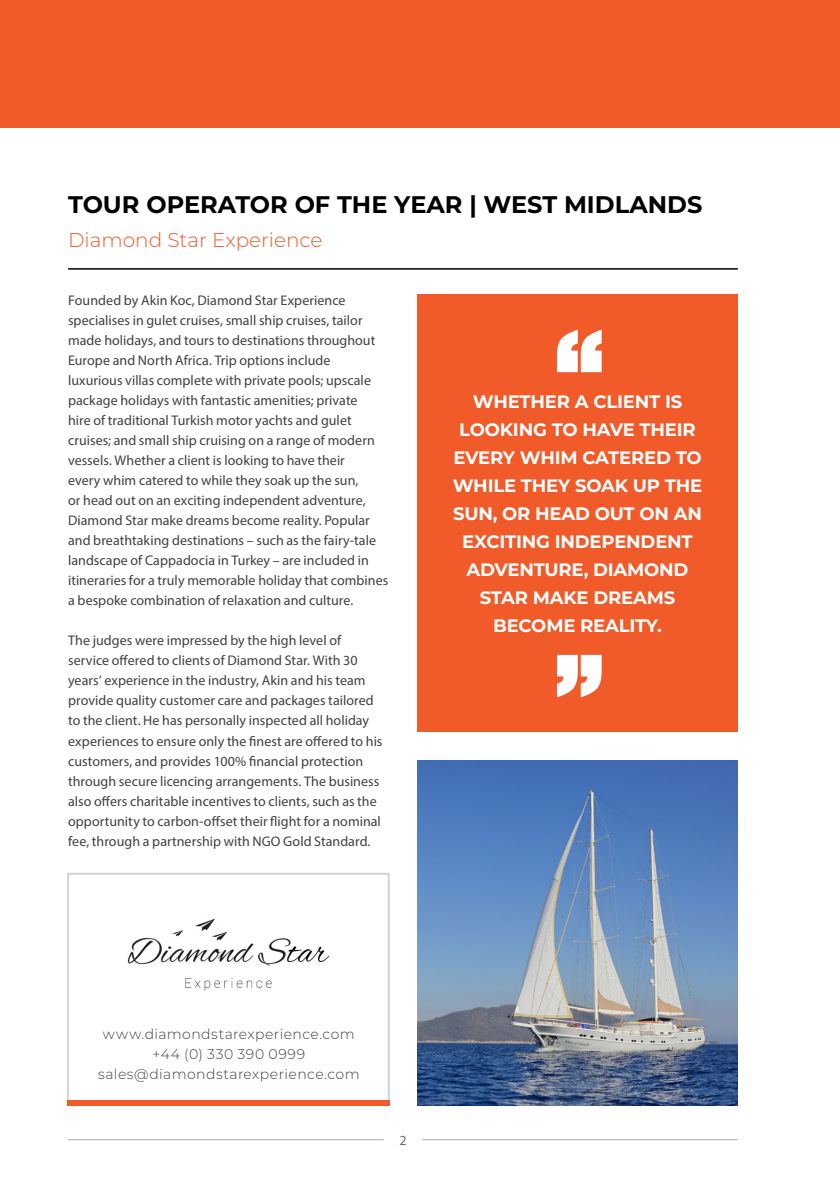
<style>
.page{position:relative;width:840px;height:1191px;background:#fff}
.page>*{position:absolute;margin:0;border:0;box-sizing:border-box;transform-origin:0 0}
.t1{font:700 24px "Montserrat";color:#000}
.t2{font:300 20px "Montserrat";color:#f15a29}
.t3{font:700 18px/28px "Montserrat";letter-spacing:-.01em;color:#fff;text-align:center}
.t4{font:14px/20px "Myriad Pro";color:#414042}
.t5{font:300 14px/20px "Montserrat";letter-spacing:.03em;color:#414042;text-align:center}
.t6{font:14px "Myriad Pro";color:#6d6e71}
</style>
<div class="page">
<hr style="left:422px;top:1139px;width:315px;height:1px;background:#a7a9ac">
<hr style="left:68px;top:1139px;width:315px;height:1px;background:#a7a9ac">
<div style="left:417px;top:295px;width:320px;height:437px;background:#f15a29"></div>
<div style="left:67px;top:872px;width:322px;height:234px;border:2px solid #d1d3d4"></div>
<div style="left:67px;top:1100px;width:322px;height:6px;background:#f15a29"></div>
<svg style="left:556px;top:330px;width:45px;height:42px"></svg>
<svg style="left:556px;top:655px;width:45px;height:42px"></svg>
<hr style="left:68px;top:268px;width:669px;height:2px;background:#000">
<img style="left:417px;top:760px;width:320px;height:346px">
<img style="left:127px;top:918px;width:203px;height:72px">
<div style="left:0;top:0;width:839px;height:128px;background:#f15a29"></div>
<h1 class="t1" style="left:68px;top:187px;width:635px">TOUR OPERATOR OF THE YEAR | WEST MIDLANDS</h1>
<h2 class="t2" style="left:68px;top:227px;width:256px">Diamond Star Experience</h2>
<p class="t4" style="left:68px;top:290px;width:321px">Founded by Akin Koc, Diamond Star Experience specialises in gulet cruises, small ship cruises, tailor made holidays, and tours to destinations throughout Europe and North Africa. Trip options include luxurious villas complete with private pools; upscale package holidays with fantastic amenities; private<br>hire of traditional Turkish motor yachts and gulet cruises; and small ship cruising on a range of modern vessels. Whether a client is looking to have their<br>every whim catered to while they soak up the sun,<br>or head out on an exciting independent adventure, Diamond Star make dreams become reality. Popular and breathtaking destinations – such as the fairy-tale landscape of Cappadocia in Turkey – are included in itineraries for a truly memorable holiday that combines a bespoke combination of relaxation and culture.</p>
<p class="t4" style="left:68px;top:630px;width:316px">The judges were impressed by the high level of service offered to clients of Diamond Star. With 30 years’ experience in the industry, Akin and his team provide quality customer care and packages tailored to the client. He has personally inspected all holiday experiences to ensure only the finest are offered to his customers, and provides 100% financial protection through secure licencing arrangements. The business also offers charitable incentives to clients, such as the opportunity to carbon-offset their flight for a nominal fee, through a partnership with NGO Gold Standard.</p>
<p class="t3" style="left:452px;top:387px;width:251px">WHETHER A CLIENT IS<br>LOOKING TO HAVE THEIR<br>EVERY WHIM CATERED TO<br>WHILE THEY SOAK UP THE<br>SUN, OR HEAD OUT ON AN<br>EXCITING INDEPENDENT<br>ADVENTURE, DIAMOND<br>STAR MAKE DREAMS<br>BECOME REALITY.</p>
<p class="t5" style="left:98px;top:1023px;width:263px">www.diamondstarexperience.com +44 (0) 330 390 0999 sales@diamondstarexperience.com</p>
<p class="t6" style="left:399px;top:1131px;width:9px">2</p>
</div>
